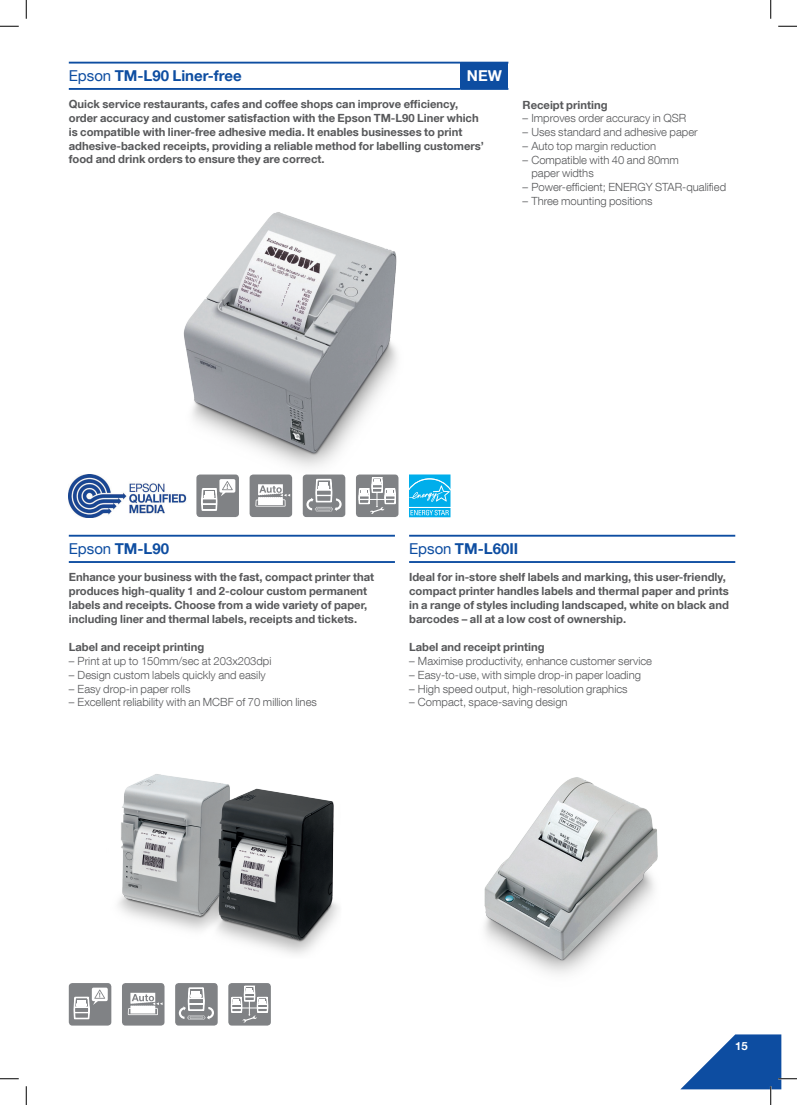
<style>
.page{position:relative;width:797px;height:1105px;background:#fff}
.page>*{position:absolute;margin:0;border:0;box-sizing:border-box;transform-origin:0 0}
.lock-up_12_14-55roma{font:700 15px "Helvetica Neue LT Com";color:#0d4da1}
.lock-up_12_14-55roma-2{font:700 15px "Helvetica Neue LT Com";color:#fff}
.body_bold__9_11-75bo{font:700 11.25px/13.8px "Helvetica Neue LT Com";color:#57585a}
.body__9_11-45light_8{font:300 11.25px/13.8px "Helvetica Neue LT Com";color:#57585a}
.t1{font:700 11.25px "Helvetica Neue LT Com";color:#fff}
.s1{font-weight:400}
</style>
<div class="page">
<img style="left:118px;top:774px;width:221px;height:180px">
<img style="left:183px;top:212px;width:216px;height:278px">
<div style="left:460px;top:63px;width:48px;height:26px;background:#0d4da1"></div>
<hr style="left:69px;top:62px;width:391px;height:2px;background:#0d4da1">
<hr style="left:460px;top:62px;width:48px;height:2px;background:#0d4da1">
<hr style="left:69px;top:88px;width:391px;height:2px;background:#0d4da1">
<hr style="left:460px;top:88px;width:48px;height:2px;background:#0d4da1">
<hr style="left:69px;top:535px;width:326px;height:2px;background:#0d4da1">
<hr style="left:409px;top:535px;width:326px;height:2px;background:#0d4da1">
<hr style="left:69px;top:561px;width:326px;height:2px;background:#0d4da1">
<hr style="left:409px;top:561px;width:326px;height:2px;background:#0d4da1">
<div style="left:69px;top:983px;width:42px;height:42px;background:#808285;border-radius:4px"></div>
<svg style="left:74px;top:988px;width:34px;height:32px"></svg>
<div style="left:122px;top:983px;width:42px;height:42px;background:#808285;border-radius:4px"></div>
<svg style="left:128px;top:993px;width:34px;height:22px"></svg>
<div style="left:175px;top:983px;width:43px;height:42px;background:#808285;border-radius:4px"></div>
<svg style="left:179px;top:987px;width:35px;height:33px"></svg>
<div style="left:228px;top:983px;width:43px;height:42px;background:#808285;border-radius:4px"></div>
<svg style="left:231px;top:983px;width:37px;height:40px"></svg>
<div style="left:196px;top:474px;width:43px;height:43px;background:#808285;border-radius:4px"></div>
<svg style="left:201px;top:479px;width:34px;height:32px"></svg>
<div style="left:249px;top:474px;width:43px;height:43px;background:#808285;border-radius:4px"></div>
<svg style="left:255px;top:484px;width:35px;height:23px"></svg>
<div style="left:303px;top:474px;width:42px;height:43px;background:#808285;border-radius:4px"></div>
<svg style="left:306px;top:474px;width:35px;height:38px"></svg>
<div style="left:356px;top:474px;width:42px;height:43px;background:#808285;border-radius:4px"></div>
<svg style="left:358px;top:474px;width:38px;height:40px"></svg>
<img style="left:484px;top:777px;width:174px;height:197px">
<svg style="left:409px;top:474px;width:41px;height:43px;background:#2ebcee"></svg>
<img style="left:69px;top:474px;width:120px;height:43px">
<svg style="left:0;top:25px;width:19px;height:2px"></svg>
<svg style="left:778px;top:25px;width:19px;height:2px"></svg>
<svg style="left:0;top:1078px;width:19px;height:1px"></svg>
<svg style="left:25px;top:0;width:2px;height:19px"></svg>
<svg style="left:25px;top:1086px;width:2px;height:19px"></svg>
<svg style="left:770px;top:0;width:1px;height:19px"></svg>
<svg style="left:680px;top:1034px;width:117px;height:71px"></svg>
<p class="lock-up_12_14-55roma" style="left:69px;top:66px;width:174px"><span class="s1">Epson</span> TM-L90 Liner-free</p>
<p class="lock-up_12_14-55roma-2" style="left:467px;top:66px;width:36px">NEW</p>
<p class="body_bold__9_11-75bo" style="left:69px;top:97px;width:417px">Quick service restaurants, cafes and coffee shops can improve efficiency, order accuracy and customer satisfaction with the Epson TM-L90 Liner which is compatible with liner-free adhesive media. It enables businesses to print adhesive-backed receipts, providing a reliable method for labelling customers’ food and drink orders to ensure they are correct.</p>
<p class="body_bold__9_11-75bo" style="left:522px;top:97px;width:86px">Receipt printing</p>
<p class="body__9_11-45light_8" style="left:522px;top:111px;width:165px">– Improves order accuracy in QSR</p>
<p class="body__9_11-45light_8" style="left:522px;top:125px;width:177px">– Uses standard and adhesive paper</p>
<p class="body__9_11-45light_8" style="left:522px;top:139px;width:135px">– Auto top margin reduction</p>
<p class="body__9_11-45light_8" style="left:531px;top:153px;width:149px;text-indent:-9px">– Compatible with 40 and 80mm paper widths</p>
<p class="body__9_11-45light_8" style="left:522px;top:180px;width:205px">– Power-efficient; ENERGY STAR-qualified</p>
<p class="body__9_11-45light_8" style="left:522px;top:194px;width:131px">– Three mounting positions</p>
<p class="lock-up_12_14-55roma" style="left:69px;top:539px;width:102px"><span class="s1">Epson</span> TM-L90</p>
<p class="lock-up_12_14-55roma" style="left:409px;top:539px;width:111px"><span class="s1">Epson</span> TM-L60II</p>
<p class="body_bold__9_11-75bo" style="left:69px;top:570px;width:307px">Enhance your business with the fast, compact printer that produces high-quality 1 and 2-colour custom permanent labels and receipts. Choose from a wide variety of paper, including liner and thermal labels, receipts and tickets.</p>
<p class="body_bold__9_11-75bo" style="left:69px;top:640px;width:137px">Label and receipt printing</p>
<p class="body__9_11-45light_8" style="left:69px;top:654px;width:204px">– Print at up to 150mm/sec at 203x203dpi</p>
<p class="body__9_11-45light_8" style="left:69px;top:668px;width:198px">– Design custom labels quickly and easily</p>
<p class="body__9_11-45light_8" style="left:69px;top:681px;width:123px">– Easy drop-in paper rolls</p>
<p class="body__9_11-45light_8" style="left:69px;top:695px;width:250px">– Excellent reliability with an MCBF of 70 million lines</p>
<p class="body_bold__9_11-75bo" style="left:409px;top:570px;width:321px">Ideal for in-store shelf labels and marking, this user-friendly, compact printer handles labels and thermal paper and prints in a range of styles including landscaped, white on black and barcodes – all at a low cost of ownership.</p>
<p class="body_bold__9_11-75bo" style="left:409px;top:640px;width:137px">Label and receipt printing</p>
<p class="body__9_11-45light_8" style="left:409px;top:654px;width:244px">– Maximise productivity, enhance customer service</p>
<p class="body__9_11-45light_8" style="left:409px;top:668px;width:233px">– Easy-to-use, with simple drop-in paper loading</p>
<p class="body__9_11-45light_8" style="left:409px;top:681px;width:220px">– High speed output, high-resolution graphics</p>
<p class="body__9_11-45light_8" style="left:409px;top:695px;width:160px">– Compact, space-saving design</p>
<p class="t1" style="left:735px;top:1038px;width:14px">15</p>
</div>
